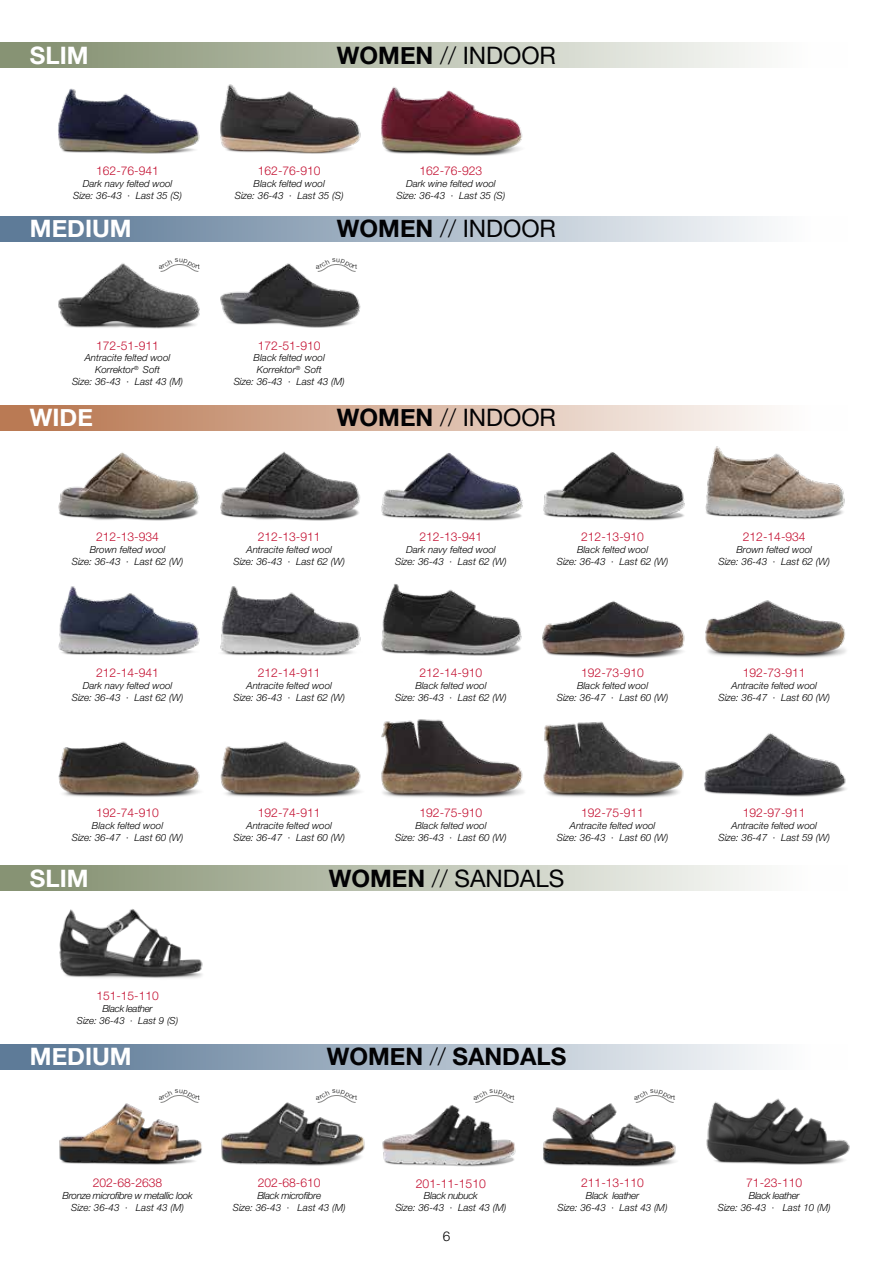
<style>
.page{position:relative;width:893px;height:1263px;background:#fff}
.page>*{position:absolute;margin:0;border:0;box-sizing:border-box;transform-origin:0 0}
.t1{font:24px "Helvetica Neue";color:#020204}
.t2{font:700 24px "Helvetica Neue";color:#fff}
.t3{font:700 24px "Helvetica Neue";color:#020204}
.t4{font:300 13.5px "Helvetica Neue LT Std";color:#000}
.t5{font:300 12.3px "Helvetica Neue LT Std";color:#c31031}
.t6{font:300 12.15px "Helvetica Neue LT Std";color:#c31031}
.t7{font:300 12px "Helvetica Neue LT Std";color:#c31031}
.t8{font:italic 300 9.9px/12px "Helvetica Neue LT Std";color:#000;text-align:center}
.t9{font:italic 300 9.9px/11.9px "Helvetica Neue LT Std";letter-spacing:-.03em;color:#000;text-align:center}
.t10{font:italic 300 9.75px/12px "Helvetica Neue LT Std";color:#000;text-align:center}
.t11{font:italic 300 9.75px/11.7px "Helvetica Neue LT Std";letter-spacing:-.03em;color:#000;text-align:center}
.t12{font:300 6.9px "Helvetica Neue";color:#000}
.s1{font-weight:700}
.s2{font-weight:300}
.s3{font-size:9.75px}
</style>
<div class="page">
<img style="left:58px;top:88px;width:142px;height:66px">
<img style="left:220px;top:84px;width:141px;height:70px">
<img style="left:381px;top:87px;width:142px;height:69px">
<img style="left:58px;top:263px;width:142px;height:66px">
<img style="left:220px;top:263px;width:141px;height:65px">
<img style="left:58px;top:452px;width:142px;height:69px">
<img style="left:220px;top:451px;width:140px;height:70px">
<img style="left:381px;top:453px;width:142px;height:68px">
<img style="left:543px;top:452px;width:142px;height:69px">
<img style="left:705px;top:446px;width:140px;height:74px">
<img style="left:58px;top:586px;width:142px;height:70px">
<img style="left:220px;top:586px;width:141px;height:70px">
<img style="left:381px;top:584px;width:141px;height:72px">
<img style="left:542px;top:601px;width:143px;height:57px">
<img style="left:705px;top:600px;width:141px;height:58px">
<img style="left:58px;top:741px;width:142px;height:56px">
<img style="left:220px;top:741px;width:141px;height:56px">
<img style="left:381px;top:719px;width:143px;height:79px">
<img style="left:543px;top:721px;width:141px;height:77px">
<img style="left:704px;top:733px;width:143px;height:64px">
<img style="left:57px;top:890px;width:151px;height:88px">
<img style="left:59px;top:1103px;width:143px;height:62px">
<img style="left:221px;top:1102px;width:144px;height:64px">
<img style="left:382px;top:1102px;width:134px;height:65px">
<img style="left:543px;top:1103px;width:133px;height:64px">
<img style="left:706px;top:1098px;width:144px;height:67px">
<div style="left:0;top:43px;width:847px;height:25px;background:linear-gradient(to right,#808d6c,#fff)"></div>
<div style="left:0;top:865px;width:847px;height:25px;background:linear-gradient(to right,#808d6c,#fff)"></div>
<div style="left:0;top:216px;width:847px;height:25px;background:linear-gradient(to right,#557492,#fff)"></div>
<div style="left:0;top:1044px;width:847px;height:25px;background:linear-gradient(to right,#557492,#fff)"></div>
<div style="left:0;top:405px;width:847px;height:25px;background:linear-gradient(to right,#b6724a,#fff)"></div>
<svg style="left:160px;top:1095px;width:39px;height:8px"></svg>
<svg style="left:316px;top:1095px;width:40px;height:8px"></svg>
<svg style="left:474px;top:1095px;width:39px;height:8px"></svg>
<svg style="left:159px;top:263px;width:40px;height:9px"></svg>
<svg style="left:316px;top:263px;width:40px;height:9px"></svg>
<svg style="left:635px;top:1095px;width:39px;height:8px"></svg>
<h1 class="t2" style="left:30px;top:37px;width:60px">SLIM</h1>
<h1 class="t1" style="left:337px;top:38px;width:221px"><span class="s1">WOMEN</span> <span class="s2">//</span> INDOOR</h1>
<p class="t6" style="left:96px;top:164px;width:64px">162-76-941</p>
<p class="t10" style="left:83px;top:178px;width:91px">Dark navy felted wool</p>
<p class="t8" style="left:73px;top:190px;width:110px">Size: 36-43 · Last 35 (S)</p>
<p class="t6" style="left:258px;top:164px;width:64px">162-76-910</p>
<p class="t10" style="left:254px;top:178px;width:73px">Black felted wool</p>
<p class="t8" style="left:235px;top:190px;width:110px">Size: 36-43 · Last 35 (S)</p>
<p class="t6" style="left:419px;top:164px;width:64px">162-76-923</p>
<p class="t10" style="left:406px;top:178px;width:91px">Dark wine felted wool</p>
<p class="t8" style="left:396px;top:190px;width:110px">Size: 36-43 · Last 35 (S)</p>
<h1 class="t2" style="left:30px;top:210px;width:103px">MEDIUM</h1>
<h1 class="t1" style="left:337px;top:211px;width:221px"><span class="s1">WOMEN</span> <span class="s2">//</span> INDOOR</h1>
<p class="t12" style="left:198px;top:261px;width:4px">t</p>
<p class="t12" style="left:355px;top:261px;width:4px">t</p>
<p class="t6" style="left:96px;top:338px;width:64px">172-51-911</p>
<p class="t10" style="left:85px;top:352px;width:87px">Antracite felted wool<br>Korrektor<sup>®</sup> Soft</p>
<p class="t8" style="left:72px;top:376px;width:113px">Size: 36-43 · Last 43 (M)</p>
<p class="t6" style="left:258px;top:338px;width:64px">172-51-910</p>
<p class="t10" style="left:254px;top:352px;width:73px">Black felted wool<br>Korrektor<sup>®</sup> Soft</p>
<p class="t8" style="left:234px;top:376px;width:113px">Size: 36-43 · Last 43 (M)</p>
<h1 class="t2" style="left:30px;top:399px;width:65px">WIDE</h1>
<h1 class="t1" style="left:337px;top:400px;width:221px"><span class="s1">WOMEN</span> <span class="s2">//</span> INDOOR</h1>
<p class="t6" style="left:96px;top:529px;width:64px">212-13-934</p>
<p class="t10" style="left:90px;top:543px;width:77px">Brown felted wool</p>
<p class="t8" style="left:72px;top:555px;width:113px">Size: 36-43 · Last 62 (W)</p>
<p class="t6" style="left:258px;top:529px;width:64px">212-13-911</p>
<p class="t10" style="left:247px;top:543px;width:87px">Antracite felted wool</p>
<p class="t8" style="left:233px;top:555px;width:113px">Size: 36-43 · Last 62 (W)</p>
<p class="t6" style="left:419px;top:529px;width:64px">212-13-941</p>
<p class="t10" style="left:406px;top:543px;width:91px">Dark navy felted wool</p>
<p class="t8" style="left:395px;top:555px;width:113px">Size: 36-43 · Last 62 (W)</p>
<p class="t6" style="left:581px;top:529px;width:64px">212-13-910</p>
<p class="t10" style="left:577px;top:543px;width:73px">Black felted wool</p>
<p class="t8" style="left:557px;top:555px;width:113px">Size: 36-43 · Last 62 (W)</p>
<p class="t6" style="left:96px;top:665px;width:64px">212-14-941</p>
<p class="t10" style="left:83px;top:679px;width:91px">Dark navy felted wool</p>
<p class="t8" style="left:72px;top:691px;width:113px">Size: 36-43 · Last 62 (W)</p>
<p class="t6" style="left:258px;top:665px;width:64px">212-14-911</p>
<p class="t10" style="left:247px;top:679px;width:87px">Antracite felted wool</p>
<p class="t8" style="left:233px;top:691px;width:113px">Size: 36-43 · Last 62 (W)</p>
<p class="t6" style="left:419px;top:665px;width:64px">212-14-910</p>
<p class="t10" style="left:415px;top:679px;width:73px">Black felted wool</p>
<p class="t8" style="left:395px;top:691px;width:113px">Size: 36-43 · Last 62 (W)</p>
<p class="t6" style="left:581px;top:665px;width:64px">192-73-910</p>
<p class="t10" style="left:577px;top:679px;width:73px">Black felted wool</p>
<p class="t8" style="left:557px;top:691px;width:113px">Size: 36-47 · Last 60 (W)</p>
<p class="t6" style="left:96px;top:806px;width:64px">192-74-910</p>
<p class="t10" style="left:92px;top:820px;width:73px">Black felted wool</p>
<p class="t8" style="left:72px;top:832px;width:113px">Size: 36-47 · Last 60 (W)</p>
<p class="t6" style="left:258px;top:806px;width:64px">192-74-911</p>
<p class="t10" style="left:247px;top:820px;width:87px">Antracite felted wool</p>
<p class="t8" style="left:233px;top:832px;width:113px">Size: 36-47 · Last 60 (W)</p>
<p class="t6" style="left:419px;top:806px;width:64px">192-75-910</p>
<p class="t10" style="left:415px;top:820px;width:73px">Black felted wool</p>
<p class="t8" style="left:395px;top:832px;width:113px">Size: 36-43 · Last 60 (W)</p>
<p class="t6" style="left:581px;top:806px;width:64px">192-75-911</p>
<p class="t10" style="left:570px;top:820px;width:87px">Antracite felted wool</p>
<p class="t8" style="left:557px;top:832px;width:113px">Size: 36-43 · Last 60 (W)</p>
<h1 class="t2" style="left:30px;top:859px;width:60px">SLIM</h1>
<h1 class="t1" style="left:329px;top:861px;width:237px"><span class="s1">WOMEN</span> <span class="s2">//</span> SANDALS</h1>
<p class="t7" style="left:96px;top:989px;width:64px">151-15-110</p>
<p class="t11" style="left:77px;top:1002px;width:103px">Black leather<br>Size: 36-43 · Last 9 (S)</p>
<h1 class="t2" style="left:30px;top:1038px;width:103px">MEDIUM</h1>
<h1 class="t3" style="left:327px;top:1038px;width:241px">WOMEN <span class="s2">//</span> SANDALS</h1>
<p class="t12" style="left:198px;top:1092px;width:4px">t</p>
<p class="t12" style="left:355px;top:1092px;width:4px">t</p>
<p class="t12" style="left:513px;top:1092px;width:4px">t</p>
<p class="t12" style="left:673px;top:1092px;width:4px">t</p>
<p class="t6" style="left:93px;top:1176px;width:71px">202-68-2638</p>
<p class="t9" style="left:63px;top:1190px;width:132px">Bronze microfibre w metallic look<br>Size: 36-43 · Last 43 (M)</p>
<p class="t6" style="left:258px;top:1176px;width:64px">202-68-610</p>
<p class="t9" style="left:233px;top:1190px;width:114px">Black microfibre<br>Size: 36-43 · Last 43 (M<span class="s3">)</span></p>
<p class="t5" style="left:416px;top:1176px;width:72px">201-11-1510</p>
<p class="t8" style="left:395px;top:1190px;width:113px">Black nubuck<br>Size: 36-43 · Last 43 (M)</p>
<h2 class="t4" style="left:443px;top:1228px;width:9px">6</h2>
<p class="t6" style="left:581px;top:1176px;width:64px">211-13-110</p>
<p class="t9" style="left:558px;top:1190px;width:112px">Black leather<br>Size: 36-43 · Last 43 (M)</p>
<p class="t6" style="left:743px;top:529px;width:64px">212-14-934</p>
<p class="t10" style="left:736px;top:543px;width:77px">Brown felted wool</p>
<p class="t8" style="left:718px;top:555px;width:113px">Size: 36-43 · Last 62 (W)</p>
<p class="t6" style="left:743px;top:665px;width:64px">192-73-911</p>
<p class="t10" style="left:731px;top:679px;width:87px">Antracite felted wool</p>
<p class="t8" style="left:718px;top:691px;width:113px">Size: 36-47 · Last 60 (W)</p>
<p class="t6" style="left:743px;top:806px;width:64px">192-97-911</p>
<p class="t10" style="left:731px;top:820px;width:87px">Antracite felted wool</p>
<p class="t8" style="left:718px;top:832px;width:113px">Size: 36-47 · Last 59 (W)</p>
<p class="t6" style="left:746px;top:1176px;width:58px">71-23-110</p>
<p class="t9" style="left:718px;top:1190px;width:114px">Black leather<br>Size: 36-43 · Last 10 (M<span class="s3">)</span></p>
</div>
